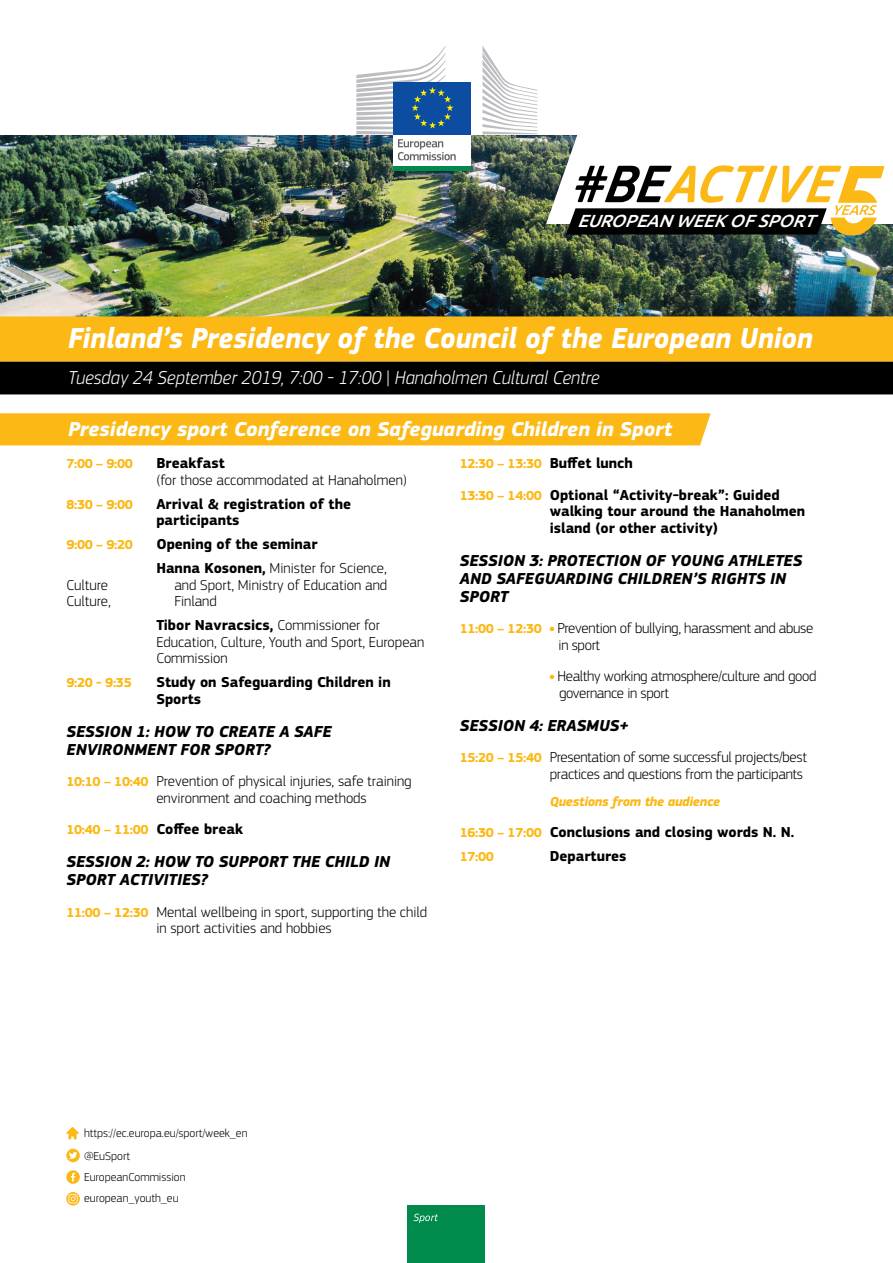
<style>
.page{position:relative;width:893px;height:1263px;background:#fff}
.page>*{position:absolute;margin:0;border:0;box-sizing:border-box;transform-origin:0 0}
.Titre_Bleu_Folio{font:italic 700 30px "EC Square Sans Pro";color:#fff;scale:.94 1}
.t1{font:italic 700 21px "EC Square Sans Pro";color:#fff}
.Titre_Bleu_Folio-2{font:italic 300 19.5px "EC Square Sans Pro";color:#fff;scale:.94 1}
.t2{font:italic 500 17.55px "Ubuntu";color:#fff}
.t3{font:italic 700 16.5px/18px "EC Square Sans Pro";color:#000}
.t4{font:300 15px/16.5px "EC Square Sans Pro";color:#000}
.t5{font:700 15px/16.5px "EC Square Sans Pro";color:#000}
.t6{font:300 15px/16.5px "EC Square Sans Pro";letter-spacing:-.02em;color:#000}
.t7{font:700 13.5px "EC Square Sans Pro";letter-spacing:-.02em;color:#fcb814}
.t8{font:italic 700 13.5px "EC Square Sans Pro";letter-spacing:-.02em;color:#fcb814}
.t9{font:300 12px "EC Square Sans Pro";color:#000}
.s1{font-weight:700}
.s2{font-weight:700;font-size:13.5px;color:#fcb814}
.s3{font-size:15px;color:#000}
.s4{font-size:13.5px;color:#fcb814}
</style>
<div class="page">
<div style="left:407px;top:1205px;width:78px;height:58px;background:#008b4c"></div>
<svg style="left:413px;top:1214px;width:25px;height:9px"></svg>
<svg style="left:550px;top:627px;width:4px;height:4px"></svg>
<svg style="left:550px;top:675px;width:4px;height:4px"></svg>
<img style="left:0;top:134px;width:893px;height:182px">
<div style="left:393px;top:133px;width:78px;height:34px;background:#fff"></div>
<div style="left:393px;top:82px;width:78px;height:52px;background:#0d4da1"></div>
<svg style="left:356px;top:46px;width:100px;height:114px"></svg>
<svg style="left:482px;top:46px;width:55px;height:88px"></svg>
<div style="left:393px;top:166px;width:78px;height:5px;background:#008b4c"></div>
<svg style="left:545px;top:134px;width:348px;height:102px"></svg>
<div style="left:0;top:316px;width:893px;height:46px;background:#fcb814"></div>
<div style="left:0;top:362px;width:893px;height:32px;background:#000"></div>
<div style="left:0;top:413px;width:711px;height:32px;background:#fcb814"></div>
<svg style="left:66px;top:1170px;width:14px;height:14px"></svg>
<svg style="left:66px;top:1149px;width:14px;height:13px"></svg>
<svg style="left:66px;top:1127px;width:13px;height:12px"></svg>
<svg style="left:66px;top:1192px;width:14px;height:14px"></svg>
<p class="t2" style="left:577px;top:210px;width:247px">EUROPEANWEEKOFSPORT</p>
<p class="Titre_Bleu_Folio" style="left:68px;top:320px;width:794px">Finland’s Presidency of the Council of the European Union</p>
<p class="Titre_Bleu_Folio-2" style="left:68px;top:366px;width:567px">Tuesday 24 September 2019, 7:00 - 17:00 | Hanaholmen Cultural Centre</p>
<p class="t1" style="left:68px;top:417px;width:606px">Presidency sport Conference on Safeguarding Children in Sport</p>
<p class="t7" style="left:66px;top:456px;width:68px">7:00 – 9:00</p>
<p class="t4" style="left:156px;top:455px;width:252px"><span class="s1">Breakfast<br></span>(for those accommodated at Hanaholmen)</p>
<p class="t7" style="left:66px;top:496px;width:68px">8:30 – 9:00</p>
<p class="t5" style="left:156px;top:496px;width:196px">Arrival &amp; registration of the participants</p>
<p class="t7" style="left:66px;top:537px;width:68px">9:00 – 9:20</p>
<p class="t5" style="left:156px;top:537px;width:163px">Opening of the seminar</p>
<p class="t4" style="left:156px;top:560px;width:232px"><span class="s1">Hanna Kosonen,</span> Minister for Science,</p>
<p class="t4" style="left:66px;top:576px;width:43px">Culture</p>
<p class="t4" style="left:174px;top:576px;width:214px">and Sport, Ministry of Education and</p>
<p class="t4" style="left:66px;top:593px;width:46px">Culture,</p>
<p class="t4" style="left:174px;top:593px;width:44px">Finland</p>
<p class="t4" style="left:156px;top:617px;width:269px"><span class="s1">Tibor Navracsics,</span> Commissioner for<br>Education, Culture, Youth and Sport, European<br>Commission</p>
<p class="t7" style="left:66px;top:675px;width:67px">9:20 - 9:35</p>
<p class="t5" style="left:156px;top:675px;width:236px">Study on Safeguarding Children in<br>Sports</p>
<p class="t3" style="left:66px;top:723px;width:267px">SESSION 1: HOW TO CREATE A SAFE<br>ENVIRONMENT FOR SPORT?</p>
<p class="t4" style="left:156px;top:773px;width:257px;text-indent:-90px"><span class="s2">10:10 – 10:40</span> Prevention of physical injuries, safe training environment and coaching methods</p>
<p class="t7" style="left:66px;top:822px;width:178px">10:40 – 11:00 <span class="s3">Coffee break</span></p>
<p class="t3" style="left:66px;top:853px;width:325px">SESSION 2: HOW TO SUPPORT THE CHILD IN<br>SPORT ACTIVITIES?</p>
<p class="t4" style="left:66px;top:903px;width:362px;text-align:center"><span class="s2">11:00 – 12:30</span> Mental wellbeing in sport, supporting the child in sport activities and hobbies</p>
<p class="t7" style="left:460px;top:456px;width:175px">12:30 – 13:30 <span class="s3">Buffet lunch</span></p>
<p class="t5" style="left:550px;top:487px;width:257px;text-indent:-90px"><span class="s4">13:30 – 14:00</span> Optional “Activity-break”: Guided walking tour around the Hanaholmen island (or other activity)</p>
<p class="t3" style="left:460px;top:552px;width:344px">SESSION 3: PROTECTION OF YOUNG ATHLETES<br>AND SAFEGUARDING CHILDREN’S RIGHTS IN<br>SPORT</p>
<p class="t6" style="left:558px;top:620px;width:256px;text-indent:-99px"><span class="s2">11:00 – 12:30</span> Prevention of bullying, harassment and abuse in sport</p>
<p class="t6" style="left:557px;top:668px;width:261px">Healthy working atmosphere/culture and good governance in sport</p>
<p class="t3" style="left:460px;top:717px;width:171px">SESSION 4: ERASMUS+</p>
<p class="t6" style="left:460px;top:749px;width:349px;text-align:right"><span class="s2">15:20 – 15:40</span> Presentation of some successful projects/best practices and questions from the participants</p>
<p class="t8" style="left:550px;top:793px;width:172px">Questions from the audience</p>
<p class="t5" style="left:460px;top:825px;width:336px"><span class="s4">16:30 – 17:00</span> Conclusions and closing words N. N.</p>
<p class="t7" style="left:460px;top:849px;width:36px">17:00</p>
<p class="t5" style="left:550px;top:849px;width:78px">Departures</p>
<p class="t9" style="left:84px;top:1125px;width:165px">https://ec.europa.eu/sport/week_en</p>
<p class="t9" style="left:84px;top:1149px;width:48px">@EuSport</p>
<p class="t9" style="left:84px;top:1170px;width:103px">EuropeanCommission</p>
<p class="t9" style="left:84px;top:1191px;width:96px">european_youth_eu</p>
</div>
